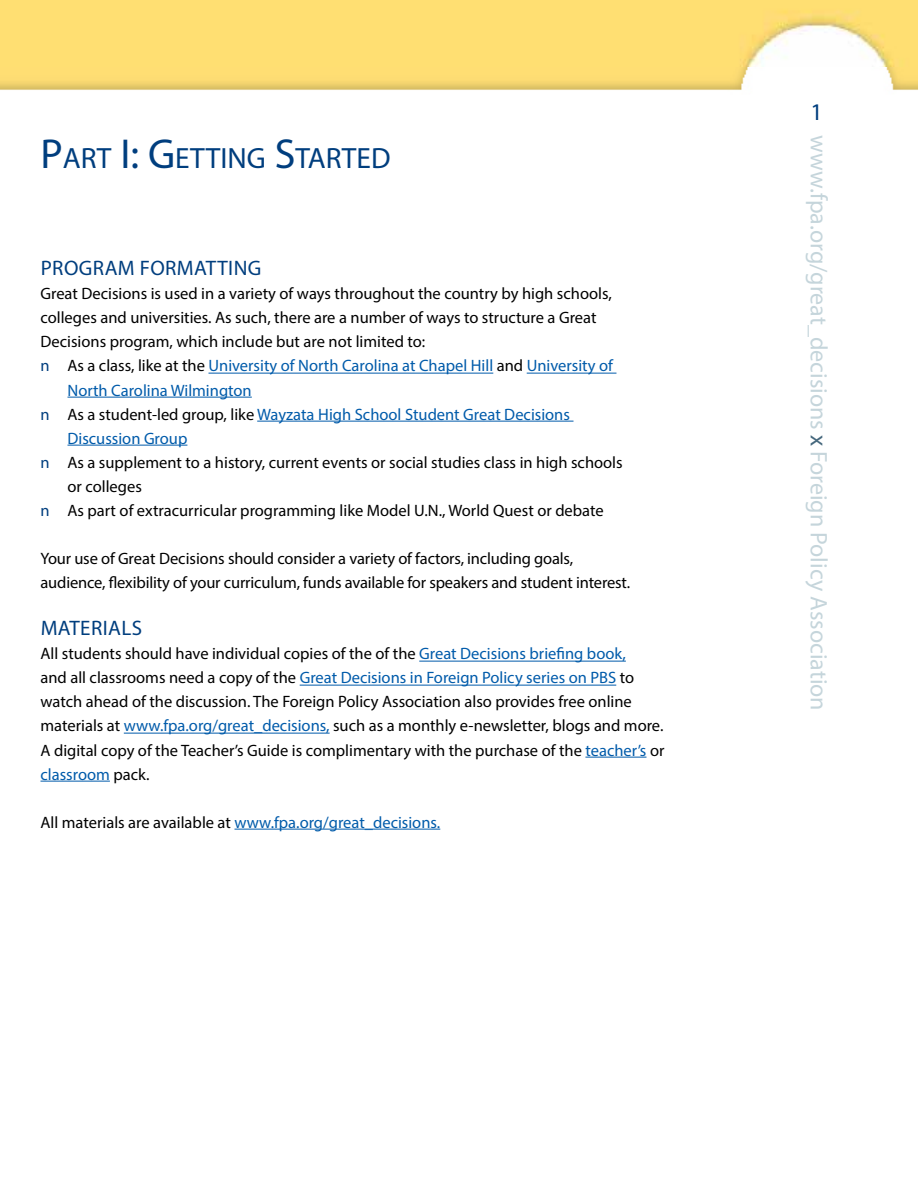
<style>
.page{position:relative;width:918px;height:1188px;background:#fff}
.page>*{position:absolute;margin:0;border:0;box-sizing:border-box;transform-origin:0 0}
.t1{font:29.4px "Myriad Pro";color:#003e7e}
.t2{font:24px "Myriad Pro";color:#c5d5db}
.t3{font:24px "Myriad Pro";color:#003e7e}
.t4{font:21px "Myriad Pro";letter-spacing:.02em;color:#003e7e}
.t5{font:16.5px/24px "Myriad Pro";color:#000}
.t6{font:16.5px "Myriad Pro";color:#005baa}
.s1{font-size:42px}
.s2{color:#003e7e}
.s3{color:#000}
.s4{color:#005baa}
.s5{color:#46687d}
</style>
<div class="page">
<img style="left:0;top:0;width:918px;height:830px">
<hr style="left:209px;top:373px;width:284px;height:1px;background:#005baa">
<hr style="left:527px;top:373px;width:89px;height:1px;background:#005baa">
<hr style="left:68px;top:397px;width:184px;height:1px;background:#005baa">
<hr style="left:257px;top:421px;width:317px;height:1px;background:#005baa">
<hr style="left:68px;top:445px;width:119px;height:1px;background:#005baa">
<hr style="left:419px;top:661px;width:207px;height:1px;background:#005baa">
<hr style="left:300px;top:685px;width:316px;height:1px;background:#005baa">
<hr style="left:124px;top:733px;width:206px;height:1px;background:#005baa">
<hr style="left:585px;top:757px;width:62px;height:1px;background:#005baa">
<hr style="left:40px;top:781px;width:70px;height:1px;background:#005baa">
<hr style="left:235px;top:829px;width:205px;height:1px;background:#005baa">
<h1 class="t1" style="left:40px;top:140px;width:348px"><span class="s1">P</span>ART <span class="s1">I: G</span>ETTING <span class="s1">S</span>TARTED</h1>
<p class="t4" style="left:41px;top:255px;width:222px">PROGRAM FORMATTING</p>
<p class="t5" style="left:40px;top:282px;width:573px">Great Decisions is used in a variety of ways throughout the country by high schools,</p>
<p class="t5" style="left:40px;top:306px;width:558px">colleges and universities. As such, there are a number of ways to structure a Great</p>
<p class="t5" style="left:40px;top:330px;width:386px">Decisions program, which include but are not limited to:</p>
<p class="t6" style="left:40px;top:356px;width:574px"><span class="s2">n</span> <span class="s3">As a class, like at the</span> University of North Carolina at Chapel Hill <span class="s3">and</span> University of</p>
<p class="t6" style="left:67px;top:380px;width:186px">North Carolina Wilmington</p>
<p class="t6" style="left:40px;top:404px;width:531px"><span class="s2">n</span> <span class="s3">As a student-led group, like</span> Wayzata High School Student Great Decisions</p>
<p class="t6" style="left:67px;top:428px;width:121px">Discussion Group</p>
<p class="t5" style="left:40px;top:450px;width:584px"><span class="s2">n</span> As a supplement to a history, current events or social studies class in high schools</p>
<p class="t5" style="left:67px;top:474px;width:76px">or colleges</p>
<p class="t5" style="left:40px;top:498px;width:565px"><span class="s2">n</span> As part of extracurricular programming like Model U.N., World Quest or debate</p>
<p class="t5" style="left:40px;top:546px;width:591px">Your use of Great Decisions should consider a variety of factors, including goals, audience, flexibility of your curriculum, funds available for speakers and student interest.</p>
<p class="t4" style="left:41px;top:615px;width:103px">MATERIALS</p>
<p class="t5" style="left:40px;top:642px;width:625px">All students should have individual copies of the of the <span class="s4">Great Decisions briefing book,<br></span>and all classrooms need a copy of the <span class="s4">Great Decisions in Foreign Policy series on PBS</span> to watch ahead of the discussion. The Foreign Policy Association also provides free online materials at <span class="s4">www.fpa.org/great_decisions,</span> such as a monthly e-newsletter, blogs and more.<br>A digital copy of the Teacher’s Guide is complimentary with the purchase of the <span class="s4">teacher’s</span> or <span class="s4">classroom</span> pack.</p>
<p class="t6" style="left:40px;top:812px;width:401px"><span class="s3">All materials are available at</span> www.fpa.org/great_decisions.</p>
<h2 class="t3" style="left:811px;top:97px;width:14px">1</h2>
<h2 class="t2" style="left:834px;top:135px;width:577px;rotate:90deg">www.fpa.org/great_decisions <span class="s5">x</span> Foreign Policy Association</h2>
</div>
